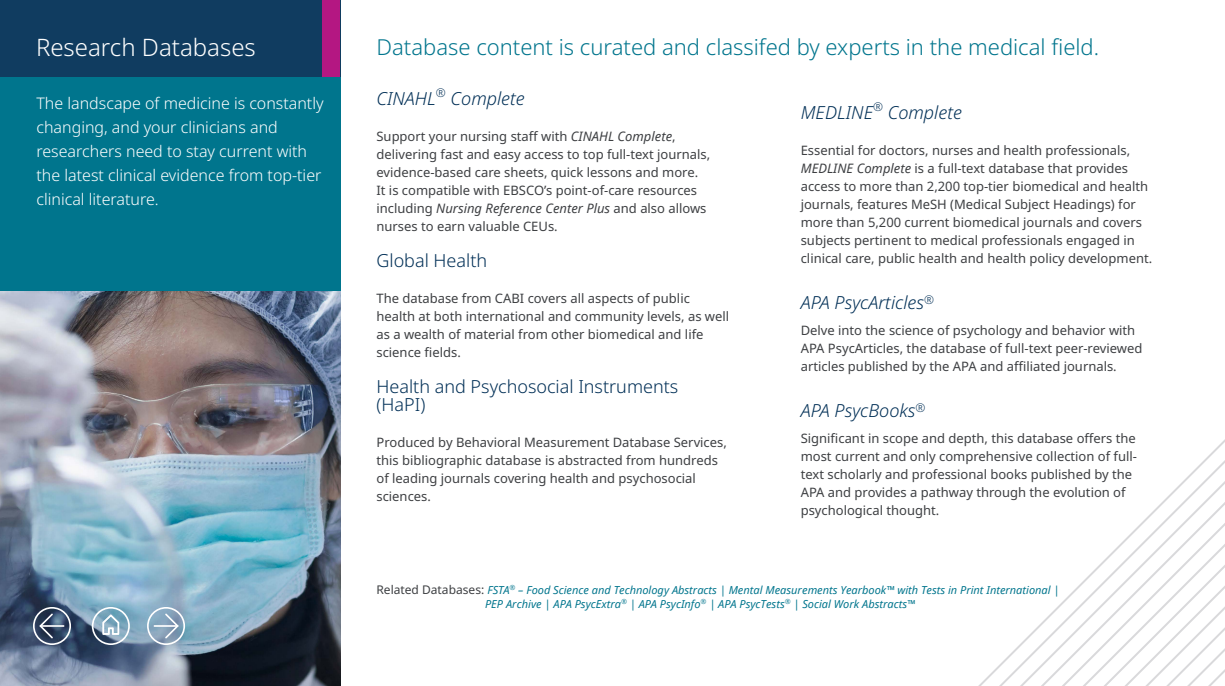
<style>
.page{position:relative;width:1225px;height:686px;background:#fff}
.page>*{position:absolute;margin:0;border:0;box-sizing:border-box;transform-origin:0 0}
.t1{font:300 24px "Noto Sans";color:#fff}
.t2{font:300 22px "Noto Sans";color:#00758d}
.t3{font:italic 300 18px "Noto Sans";color:#002f56}
.t4{font:300 18px/18px "Noto Sans";color:#002f56}
.t5{font:300 16px/24px "Noto Sans";color:#fff}
.t6{font:13px/18px "Noto Sans";color:#3d3f42}
.t7{font:italic 11px/13.2px "Noto Sans";color:#00758d}
.s1{font-style:italic}
.s2{font-style:normal;font-size:12px;color:#3d3f42}
</style>
<div class="page">
<div style="left:0;top:0;width:340px;height:686px;background:#103c60"></div>
<svg style="left:978px;top:439px;width:247px;height:247px"></svg>
<img style="left:0;top:290px;width:340px;height:396px">
<div style="left:0;top:77px;width:340px;height:213px;background:#00758d"></div>
<svg style="left:33px;top:607px;width:41px;height:38px;background:#54657c"></svg>
<svg style="left:147px;top:607px;width:38px;height:38px"></svg>
<svg style="left:92px;top:607px;width:39px;height:38px"></svg>
<div style="left:322px;top:0;width:18px;height:77px;background:#b41782"></div>
<p class="t1" style="left:36px;top:30px;width:221px">Research Databases</p>
<p class="t2" style="left:376px;top:31px;width:724px">Database content is curated and classifed by experts in the medical field.</p>
<p class="t5" style="left:36px;top:92px;width:289px">The landscape of medicine is constantly changing, and your clinicians and researchers need to stay current with the latest clinical evidence from top-tier clinical literature.</p>
<p class="t3" style="left:376px;top:86px;width:150px">CINAHL<sup>®</sup> Complete</p>
<p class="t6" style="left:376px;top:128px;width:335px">Support your nursing staff with <span class="s1">CINAHL Complete</span>, delivering fast and easy access to top full-text journals, evidence-based care sheets, quick lessons and more.<br>It is compatible with EBSCO’s point-of-care resources including <span class="s1">Nursing Reference Center Plus</span> and also allows nurses to earn valuable CEUs.</p>
<p class="t4" style="left:376px;top:252px;width:112px">Global Health</p>
<p class="t6" style="left:376px;top:290px;width:354px">The database from CABI covers all aspects of public health at both international and community levels, as well as a wealth of material from other biomedical and life science fields.</p>
<p class="t4" style="left:376px;top:378px;width:303px">Health and Psychosocial Instruments (HaPI)</p>
<p class="t6" style="left:376px;top:434px;width:352px">Produced by Behavioral Measurement Database Services, this bibliographic database is abstracted from hundreds of leading journals covering health and psychosocial sciences.</p>
<p class="t3" style="left:801px;top:100px;width:163px">MEDLINE<sup>®</sup> Complete</p>
<p class="t6" style="left:801px;top:141px;width:353px">Essential for doctors, nurses and health professionals, <span class="s1">MEDLINE Complete</span> is a full-text database that provides access to more than 2,200 top-tier biomedical and health journals, features MeSH (Medical Subject Headings) for more than 5,200 current biomedical journals and covers subjects pertinent to medical professionals engaged in clinical care, public health and health policy development.</p>
<p class="t3" style="left:801px;top:290px;width:135px">APA PsycArticles<sup>®</sup></p>
<p class="t6" style="left:801px;top:321px;width:343px">Delve into the science of psychology and behavior with<br>APA PsycArticles, the database of full-text peer-reviewed articles published by the APA and affiliated journals.</p>
<p class="t3" style="left:801px;top:398px;width:126px">APA PsycBooks<sup>®</sup></p>
<p class="t6" style="left:801px;top:429px;width:338px">Significant in scope and depth, this database offers the most current and only comprehensive collection of full&shy;text scholarly and professional books published by the APA and provides a pathway through the evolution of psychological thought.</p>
<p class="t7" style="left:485px;top:584px;width:576px;text-indent:-109px"><span class="s2">Related Databases:</span> FSTA<sup>®</sup> – Food Science and Technology Abstracts | Mental Measurements Yearbook™ with Tests in Print International |<br>PEP Archive | APA PsycExtra<sup>®</sup> | APA PsycInfo<sup>®</sup> | APA PsycTests<sup>®</sup> | Social Work Abstracts™</p>
</div>
